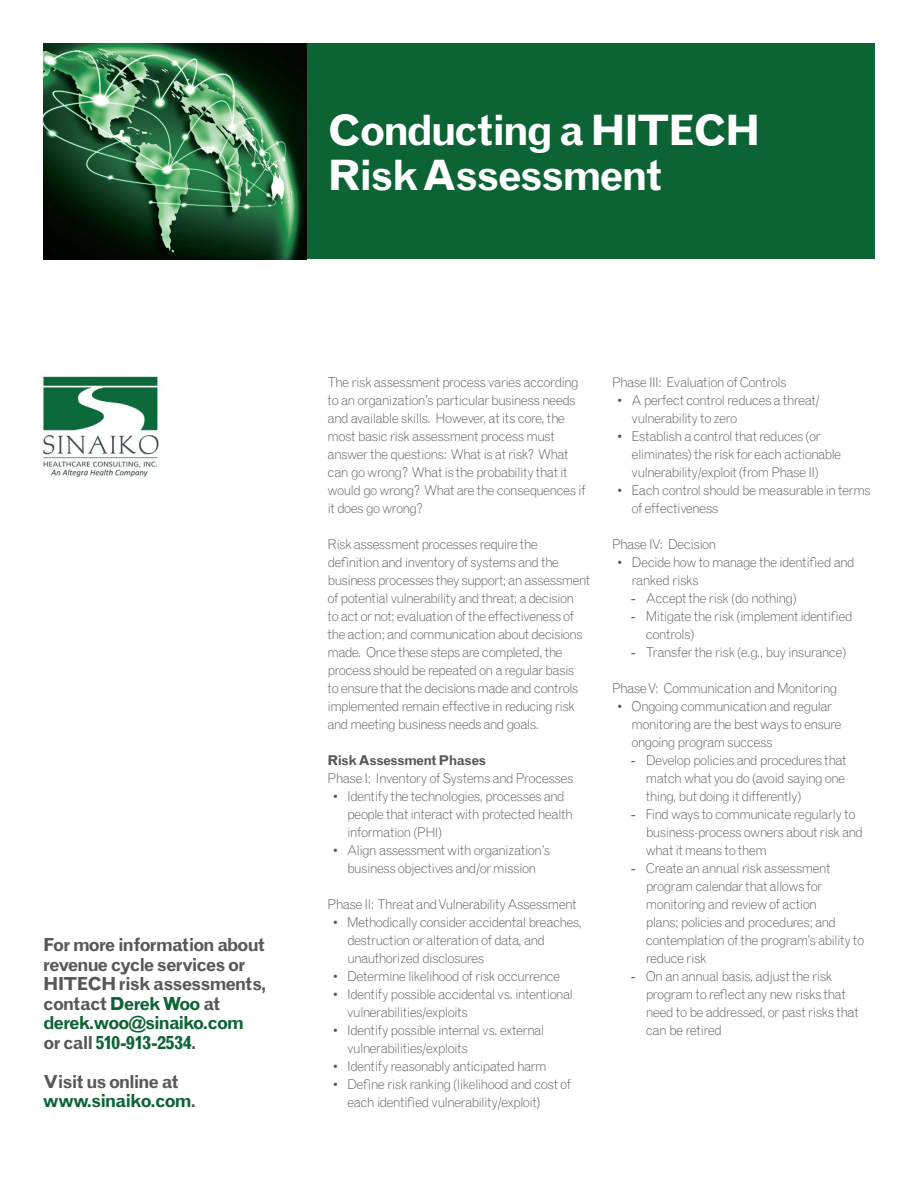
<style>
.page{position:relative;width:918px;height:1188px;background:#fff}
.page>*{position:absolute;margin:0;border:0;box-sizing:border-box;transform-origin:0 0}
.t1{font:700 42px/45px "Grotesque MT Std";letter-spacing:-.05em;color:#fff}
.t2{font:700 18px/19.5px "Grotesque MT Std";letter-spacing:-.06em;color:#57585a}
.t3{font:300 13.5px/18px "Grotesque MT Std";letter-spacing:-.055em;color:#57585a}
.t4{font:700 13.5px "Grotesque MT Std";letter-spacing:-.045em;color:#57585a}
.s1{color:#0c6333}
.s2{font-weight:400}
</style>
<div class="page">
<div style="left:306px;top:43px;width:569px;height:216px;background:#0c6333"></div>
<img style="left:43px;top:43px;width:263px;height:216px">
<img style="left:42px;top:376px;width:117px;height:101px">
<h1 class="t1" style="left:328px;top:108px;width:435px">Conducting a HITECH<br>Risk Assessment</h1>
<h2 class="t2" style="left:43px;top:936px;width:225px">For more information about revenue cycle services or<br>HITECH risk assessments, contact <span class="s1">Derek Woo</span> at <span class="s1">derek.woo@sinaiko.com<br></span>or call <span class="s1">510-913-2534</span>.</h2>
<h2 class="t2" style="left:43px;top:1072px;width:155px">Visit us online at <span class="s1">www.sinaiko.com</span>.</h2>
<p class="t3" style="left:328px;top:373px;width:260px">The risk assessment process varies according to an organization’s particular business needs and available skills. However, at its core, the most basic risk assessment process must answer the questions: What is at risk? What can go wrong? What is the probability that it would go wrong? What are the consequences if it does go wrong?</p>
<p class="t3" style="left:328px;top:535px;width:264px">R isk assessment processes require the definition and inventory of systems and the business processes they support; an assessment of potential vulnerability and threat; a decision<br>to act or not; evaluation of the effectiveness of the action; and communication about decisions made. Once these steps are completed, the process should be repeated on a regular basis<br>to ensure that the decisions made and controls implemented remain effective in reducing risk and meeting business needs and goals.</p>
<p class="t4" style="left:328px;top:752px;width:160px">Risk Assessment Phases</p>
<p class="t3" style="left:328px;top:769px;width:248px">Phase I: Inventory of Systems and Processes</p>
<p class="t3" style="left:347px;top:787px;width:228px;text-indent:-15px">• Identify the technologies, processes and people that interact with protected health information (PHI)</p>
<p class="t3" style="left:332px;top:841px;width:220px;text-align:center">• Align assessment with organization’s business objectives and/or mission</p>
<p class="t3" style="left:328px;top:895px;width:251px">Phase II: Threat and Vulnerability Assessment</p>
<p class="t3" style="left:347px;top:913px;width:237px;text-indent:-15px">• Methodically consider accidental breaches, destruction or alteration of data, and unauthorized disclosures</p>
<p class="t3" style="left:332px;top:967px;width:230px">• Determine likelihood of risk occurrence</p>
<p class="t3" style="left:347px;top:985px;width:228px;text-indent:-15px">• Identify possible accidental vs. intentional vulnerabilities/exploits</p>
<p class="t3" style="left:347px;top:1021px;width:199px;text-indent:-15px">• Identify possible internal vs. external vulnerabilities/exploits</p>
<p class="t3" style="left:332px;top:1057px;width:216px">• Identify reasonably anticipated harm</p>
<p class="t3" style="left:347px;top:1075px;width:226px;text-indent:-15px">• Define risk ranking (likelihood and cost of each identified vulnerability/exploit)</p>
<p class="t3" style="left:612px;top:373px;width:176px">Phase III: Evaluation of Controls</p>
<p class="t3" style="left:632px;top:391px;width:190px;text-indent:-15px">• A perfect control reduces a threat/ vulnerability to zero</p>
<p class="t3" style="left:632px;top:427px;width:211px;text-indent:-15px">• Establish a control that reduces (or eliminates) the risk for each actionable vulnerability/exploit (from Phase II)</p>
<p class="t3" style="left:632px;top:481px;width:241px;text-indent:-15px">• Each control should be measurable in terms of effectiveness</p>
<p class="t3" style="left:612px;top:535px;width:106px">Phase IV: Decision</p>
<p class="t3" style="left:632px;top:553px;width:225px;text-indent:-15px">• Decide how to manage the identified and ranked risks</p>
<p class="t3" style="left:631px;top:589px;width:168px"><span class="s2">-</span> Accept the risk (do nothing)</p>
<p class="t3" style="left:646px;top:607px;width:209px;text-indent:-15px"><span class="s2">-</span> Mitigate the risk (implement identified controls)</p>
<p class="t3" style="left:631px;top:643px;width:217px"><span class="s2">-</span> Transfer the risk (e.g., buy insurance)</p>
<p class="t3" style="left:612px;top:679px;width:227px">Phase V: Communication and Monitoring</p>
<p class="t3" style="left:632px;top:697px;width:212px;text-indent:-15px">• Ongoing communication and regular monitoring are the best ways to ensure ongoing program success</p>
<p class="t3" style="left:646px;top:751px;width:202px;text-align:justify;text-indent:-15px"><span class="s2">-</span> Develop policies and procedures that match what you do (avoid saying one thing, but doing it differently)</p>
<p class="t3" style="left:646px;top:805px;width:219px;text-indent:-15px"><span class="s2">-</span> Find ways to communicate regularly to business-process owners about risk and what it means to them</p>
<p class="t3" style="left:646px;top:859px;width:220px;text-indent:-15px"><span class="s2">-</span> Create an annual risk assessment program calendar that allows for monitoring and review of action<br>plans; policies and procedures; and contemplation of the program’s ability to reduce risk</p>
<p class="t3" style="left:646px;top:967px;width:214px;text-indent:-15px"><span class="s2">-</span> On an annual basis, adjust the risk program to reflect any new risks that need to be addressed, or past risks that can be retired</p>
</div>
